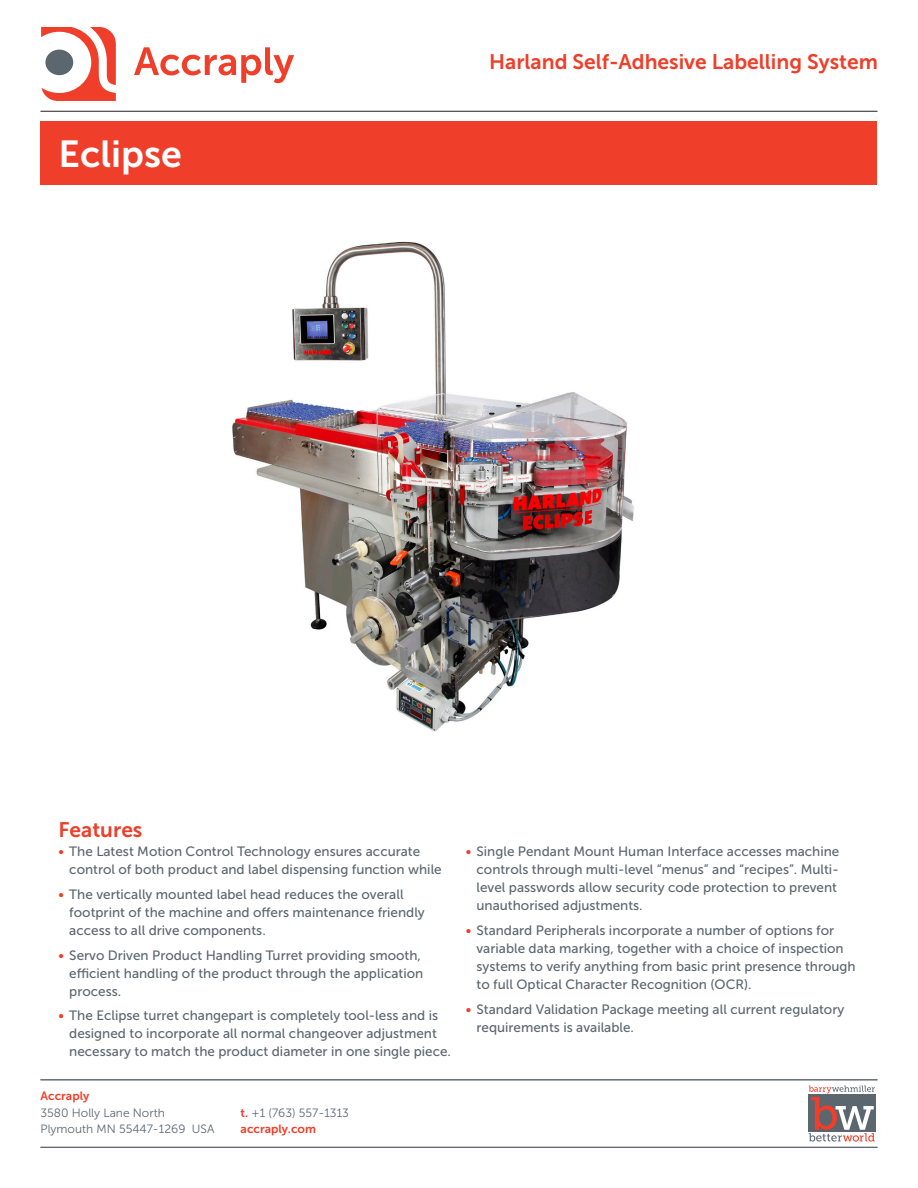
<style>
.page{position:relative;width:918px;height:1188px;background:#fff}
.page>*{position:absolute;margin:0;border:0;box-sizing:border-box;transform-origin:0 0}
.Page_1_Big_Header{font:37.5px "Museo Sans 700";color:#fff}
.Standing_Head{font:21px "Museo Sans 700";color:#ef3e29}
.Page_1_small_header{font:21px "Museo Sans 700";color:#ef3e29}
.t1{font:13.5px/18px "Museo Sans 500";color:#5c666f}
.t2{font:12px/16.5px "Museo Sans 300";color:#5c666f}
.t3{font:12px "Museo Sans 700";color:#ef3e29}
.s1{color:#ef3e29}
.s2{font-family:"Museo Sans 700";color:#ef3e29}
</style>
<div class="page">
<div style="left:40px;top:122px;width:838px;height:63px;background:#ef3e29"></div>
<hr style="left:40px;top:111px;width:838px;height:1px;background:#231f20">
<svg style="left:134px;top:47px;width:160px;height:36px"></svg>
<svg style="left:41px;top:27px;width:75px;height:74px"></svg>
<svg style="left:809px;top:1086px;width:66px;height:56px"></svg>
<hr style="left:40px;top:1147px;width:838px;height:1px;background:#5c666f">
<hr style="left:40px;top:1080px;width:838px;height:1px;background:#5c666f">
<img style="left:232px;top:241px;width:402px;height:491px">
<p class="Page_1_Big_Header" style="left:59px;top:133px;width:125px">Eclipse</p>
<p class="Standing_Head" style="left:489px;top:50px;width:390px">Harland Self-Adhesive Labelling System</p>
<p class="Page_1_small_header" style="left:58px;top:819px;width:85px">Features</p>
<p class="t1" style="left:69px;top:843px;width:374px;text-indent:-11px"><span class="s1">•</span> The Latest Motion Control Technology ensures accurate control of both product and label dispensing function while</p>
<p class="t1" style="left:69px;top:885px;width:357px;text-indent:-11px"><span class="s1">•</span> The vertically mounted label head reduces the overall footprint of the machine and offers maintenance friendly access to all drive components.</p>
<p class="t1" style="left:69px;top:946px;width:355px;text-indent:-11px"><span class="s1">•</span> Servo Driven Product Handling Turret providing smooth, efficient handling of the product through the application process.</p>
<p class="t1" style="left:69px;top:1007px;width:383px;text-indent:-11px"><span class="s1">•</span> The Eclipse turret changepart is completely tool-less and is designed to incorporate all normal changeover adjustment necessary to match the product diameter in one single piece.</p>
<p class="t3" style="left:40px;top:1089px;width:50px">Accraply</p>
<p class="t2" style="left:40px;top:1104px;width:176px">3580 Holly Lane North<br>Plymouth MN 55447-1269 USA</p>
<p class="t2" style="left:241px;top:1104px;width:110px"><span class="s2">t.</span> +1 (763) 557-1313</p>
<p class="t3" style="left:241px;top:1122px;width:77px">accraply.com</p>
<p class="t1" style="left:477px;top:843px;width:364px;text-indent:-11px"><span class="s1">•</span> Single Pendant Mount Human Interface accesses machine controls through multi-level “menus” and “recipes”. Multi&shy;level passwords allow security code protection to prevent unauthorised adjustments.</p>
<p class="t1" style="left:477px;top:921px;width:381px;text-indent:-11px"><span class="s1">•</span> Standard Peripherals incorporate a number of options for variable data marking, together with a choice of inspection systems to verify anything from basic print presence through to full Optical Character Recognition (OCR).</p>
<p class="t1" style="left:477px;top:1000px;width:369px;text-indent:-11px"><span class="s1">•</span> Standard Validation Package meeting all current regulatory requirements is available.</p>
</div>
